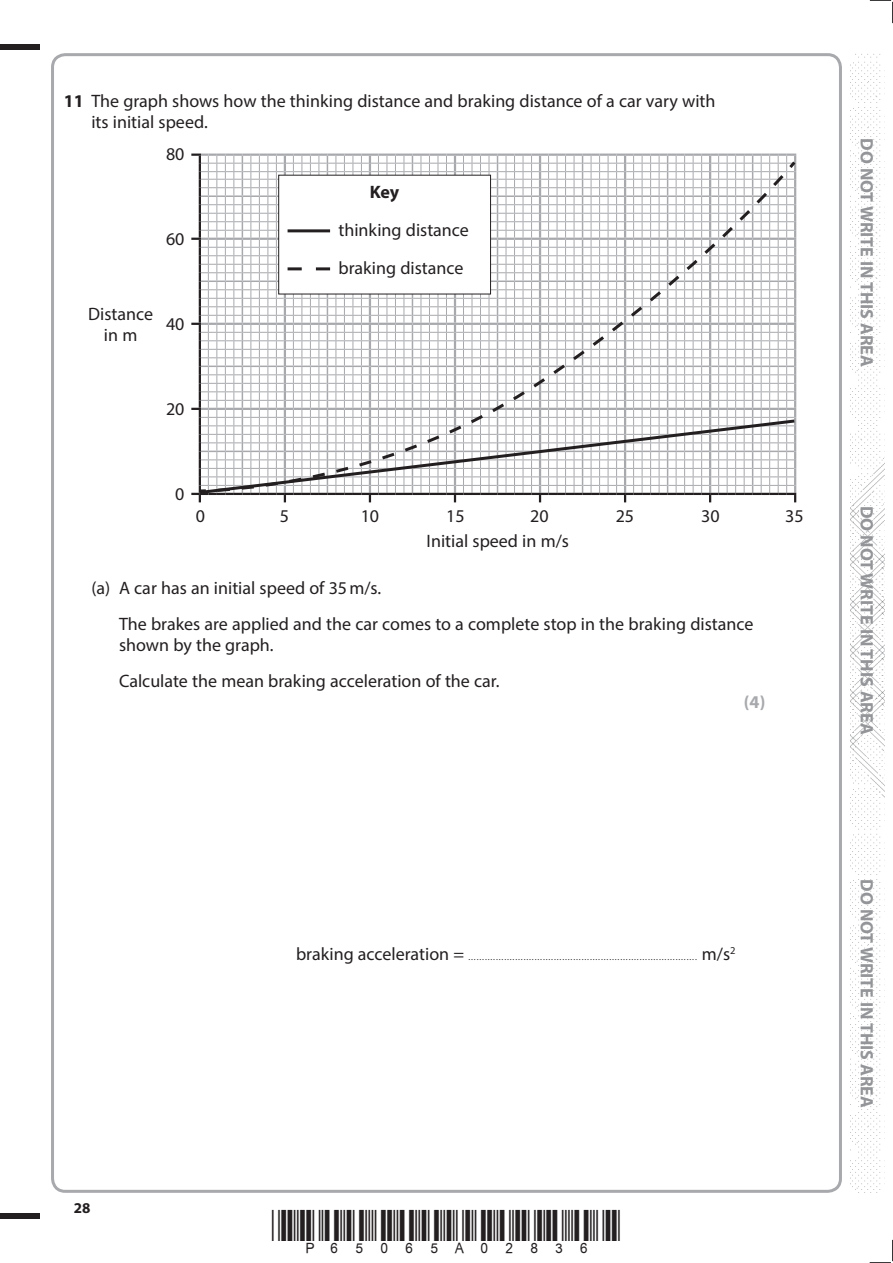
<style>
.page{position:relative;width:893px;height:1263px;background:#fff}
.page>*{position:absolute;margin:0;border:0;box-sizing:border-box;transform-origin:0 0}
.t1{font:18px/21px "Myriad Pro";color:#231f20}
.t2{font:700 18px "Myriad Pro";color:#939598}
.t3{font:700 18px "Myriad Pro";color:#231f20}
.t4{font:700 18px "Myriad Pro";color:#a8a9ad}
.t5{font:700 15px "Myriad Pro";color:#231f20}
.t6{font:9px "Myriad Pro";color:#231f20}
.s1{font-weight:700}
.s2{font-size:18px}
</style>
<div class="page">
<div style="left:0;top:44px;width:40px;height:5px;background:#231f20"></div>
<div style="left:0;top:1214px;width:40px;height:5px;background:#231f20"></div>
<svg style="left:870px;top:0;width:23px;height:23px"></svg>
<svg style="left:870px;top:1240px;width:23px;height:23px"></svg>
<img style="left:850px;top:54px;width:34px;height:1139px">
<svg style="left:191px;top:154px;width:605px;height:348px"></svg>
<svg style="left:197px;top:159px;width:600px;height:259px"></svg>
<svg style="left:197px;top:418px;width:600px;height:78px"></svg>
<p class="t1" style="left:91px;top:90px;width:626px;text-indent:-28px"><span class="s1">11</span> The graph shows how the thinking distance and braking distance of a car vary with its initial speed.</p>
<p class="t1" style="left:166px;top:143px;width:20px">80</p>
<p class="t1" style="left:166px;top:228px;width:20px">60</p>
<p class="t1" style="left:88px;top:303px;width:66px;text-align:center">Distance in m</p>
<p class="t1" style="left:166px;top:313px;width:20px">40</p>
<p class="t1" style="left:166px;top:398px;width:20px">20</p>
<p class="t3" style="left:370px;top:180px;width:31px">Key</p>
<p class="t1" style="left:338px;top:210px;width:132px;line-height:38px">thinking distance braking distance</p>
<p class="t1" style="left:175px;top:483px;width:11px">0</p>
<p class="t1" style="left:196px;top:505px;width:11px">0</p>
<p class="t1" style="left:280px;top:505px;width:11px">5</p>
<p class="t1" style="left:361px;top:505px;width:20px">10</p>
<p class="t1" style="left:446px;top:505px;width:20px">15</p>
<p class="t1" style="left:530px;top:505px;width:20px">20</p>
<p class="t1" style="left:616px;top:505px;width:20px">25</p>
<p class="t1" style="left:701px;top:505px;width:20px">30</p>
<p class="t1" style="left:785px;top:505px;width:20px">35</p>
<p class="t1" style="left:427px;top:530px;width:144px">Initial speed in m/s</p>
<p class="t1" style="left:119px;top:570px;width:636px;line-height:36px;text-indent:-28px">(a) A car has an initial speed of 35m/s.<br>The brakes are applied and the car comes to a complete stop in the braking distance</p>
<p class="t1" style="left:119px;top:627px;width:382px;line-height:36px">shown by the graph.<br>Calculate the mean braking acceleration of the car.</p>
<p class="t4" style="left:744px;top:690px;width:23px">(4)</p>
<p class="t2" style="left:878px;top:138px;width:230px;rotate:90deg">DO NOT WRITE IN THIS AREA</p>
<p class="t2" style="left:878px;top:506px;width:230px;rotate:90deg">DO NOT WRITE IN THIS AREA</p>
<p class="t5" style="left:74px;top:1198px;width:18px">28</p>
<p class="t6" style="left:296px;top:951px;width:441px"><span class="s2">braking acceleration =</span> ................................................................................... <span class="s2">m/s</span><sup>2</sup></p>
<p class="t2" style="left:878px;top:879px;width:230px;rotate:90deg">DO NOT WRITE IN THIS AREA</p>
</div>
